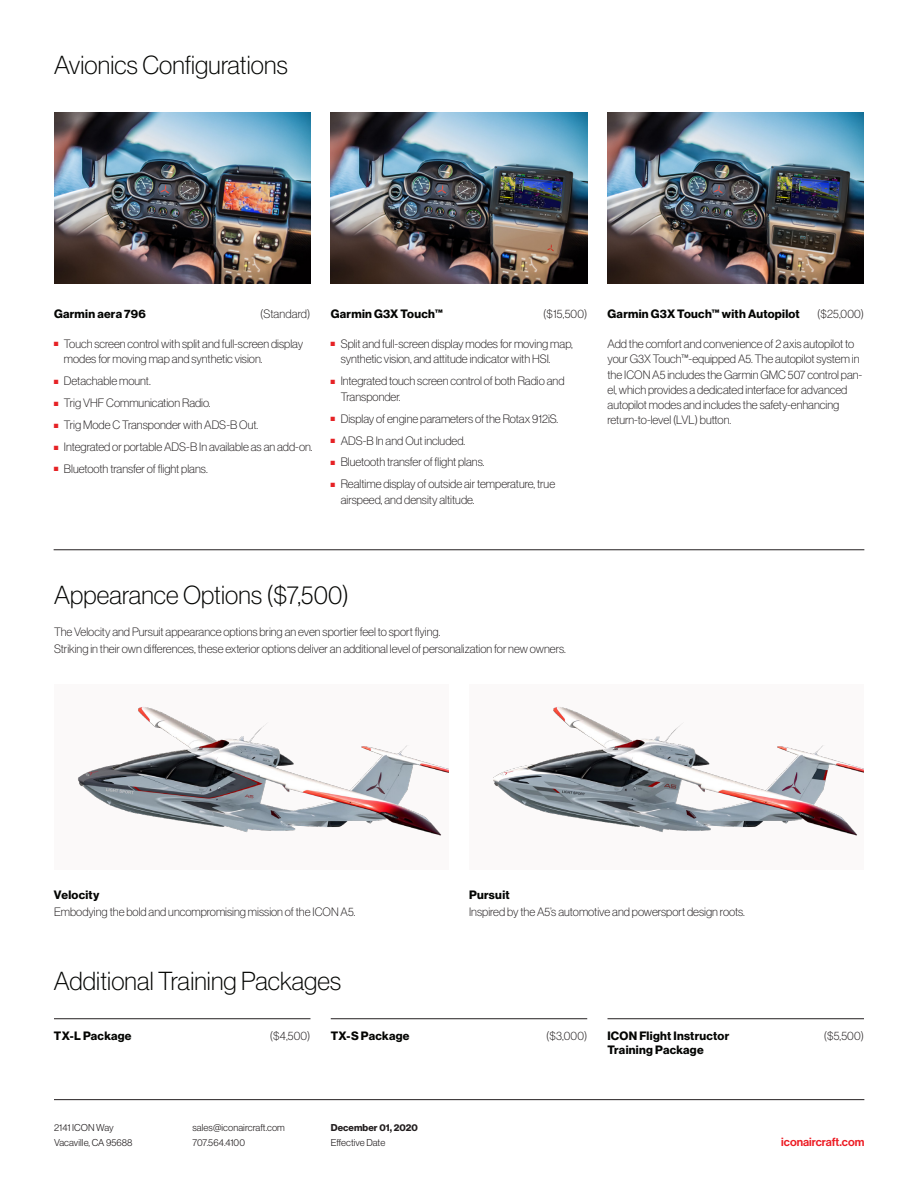
<style>
.page{position:relative;width:918px;height:1188px;background:#fff}
.page>*{position:absolute;margin:0;border:0;box-sizing:border-box;transform-origin:0 0}
.t1{font:25.5px "N Haas Grotesk DS Pro 35 X Lt";letter-spacing:.005em;color:#040503}
.t2{font:11.85px/15.3px "N Haas Grotesk DS Pro 35 X Lt";color:#231f20}
.t3{font:11.85px/14.2px "N Haas Grotesk DS Pro 75 Bd";letter-spacing:.025em;color:#040503}
.t4{font:11.7px "N Haas Grotesk DS Pro 65 Md";color:#ed1c24}
.t5{font:9.75px/15px "N Haas Grotesk DS Pro 45 Lt";letter-spacing:.005em;color:#231f20}
.t6{font:9.75px "N Haas Grotesk DS Pro 75 Bd";letter-spacing:.005em;color:#231f20}
.t7{font:9px "Impact";color:#e62225}
</style>
<div class="page">
<hr style="left:54px;top:1099px;width:810px;height:1px;background:#231f20">
<img style="left:331px;top:112px;width:256px;height:171px">
<img style="left:608px;top:112px;width:256px;height:171px">
<div style="left:469px;top:684px;width:395px;height:185px;background:#fbf9f9"></div>
<img style="left:493px;top:707px;width:371px;height:129px">
<div style="left:54px;top:684px;width:395px;height:185px;background:#fbf9f9"></div>
<img style="left:78px;top:707px;width:371px;height:129px">
<hr style="left:331px;top:1018px;width:256px;height:1px;background:#231f20">
<hr style="left:54px;top:550px;width:810px;height:1px;background:#231f20">
<hr style="left:54px;top:1018px;width:256px;height:1px;background:#231f20">
<hr style="left:608px;top:1018px;width:256px;height:1px;background:#231f20">
<img style="left:54px;top:112px;width:256px;height:171px">
<p class="t1" style="left:54px;top:50px;width:235px">Avionics Configurations</p>
<p class="t2" style="left:260px;top:306px;width:52px">(Standard)</p>
<p class="t2" style="left:543px;top:306px;width:46px">($15,500)</p>
<p class="t2" style="left:817px;top:306px;width:48px">($25,000)</p>
<p class="t2" style="left:64px;top:336px;width:241px">Touch screen control with split and full-screen display modes for moving map and synthetic vision.</p>
<p class="t2" style="left:64px;top:374px;width:88px">Detachable mount.</p>
<p class="t2" style="left:64px;top:395px;width:148px">Trig VHF Communication Radio.</p>
<p class="t2" style="left:64px;top:417px;width:196px">Trig Mode C Transponder with ADS-B Out.</p>
<p class="t2" style="left:64px;top:439px;width:250px">Integrated or portable ADS-B In available as an add-on.</p>
<p class="t2" style="left:64px;top:461px;width:145px">Bluetooth transfer of flight plans.</p>
<p class="t3" style="left:54px;top:307px;width:93px">Garmin aera 796</p>
<p class="t3" style="left:331px;top:307px;width:114px">Garmin G3X Touch™</p>
<p class="t3" style="left:608px;top:307px;width:194px">Garmin G3X Touch™ with Autopilot</p>
<p class="t2" style="left:341px;top:336px;width:234px">Split and full-screen display modes for moving map, synthetic vision, and attitude indicator with HSI.</p>
<p class="t2" style="left:341px;top:374px;width:225px">Integrated touch screen control of both Radio and<br>Transponder.</p>
<p class="t2" style="left:341px;top:411px;width:219px">Display of engine parameters of the Rotax 912iS.</p>
<p class="t2" style="left:341px;top:433px;width:126px">ADS-B In and Out included.</p>
<p class="t2" style="left:341px;top:455px;width:145px">Bluetooth transfer of flight plans.</p>
<p class="t2" style="left:341px;top:477px;width:216px">Realtime display of outside air temperature, true airspeed, and density altitude.</p>
<p class="t2" style="left:608px;top:336px;width:256px">Add the comfort and convenience of 2 axis autopilot to your G3X Touch™-equipped A5. The autopilot system in the ICON A5 includes the Garmin GMC 507 control pan&shy;el, which provides a dedicated interface for advanced autopilot modes and includes the safety-enhancing return-to-level (LVL) button.</p>
<p class="t7" style="left:53px;top:336px;width:7px">■</p>
<p class="t7" style="left:53px;top:373px;width:7px">■</p>
<p class="t7" style="left:53px;top:395px;width:7px">■</p>
<p class="t7" style="left:53px;top:417px;width:7px">■</p>
<p class="t7" style="left:53px;top:439px;width:7px">■</p>
<p class="t7" style="left:53px;top:461px;width:7px">■</p>
<p class="t7" style="left:330px;top:336px;width:7px">■</p>
<p class="t7" style="left:330px;top:373px;width:7px">■</p>
<p class="t7" style="left:330px;top:410px;width:7px">■</p>
<p class="t7" style="left:330px;top:432px;width:7px">■</p>
<p class="t7" style="left:330px;top:454px;width:7px">■</p>
<p class="t7" style="left:330px;top:476px;width:7px">■</p>
<p class="t1" style="left:54px;top:581px;width:297px">Appearance Options ($7,500)</p>
<p class="t2" style="left:54px;top:623px;width:513px;line-height:17.1px">The Velocity and Pursuit appearance options bring an even sportier feel to sport flying.<br>Striking in their own differences, these exterior options deliver an additional level of personalization for new owners.</p>
<p class="t3" style="left:54px;top:888px;width:47px">Velocity</p>
<p class="t3" style="left:469px;top:888px;width:42px">Pursuit</p>
<p class="t2" style="left:54px;top:905px;width:303px">Embodying the bold and uncompromising mission of the ICON A5.</p>
<p class="t2" style="left:469px;top:905px;width:277px">Inspired by the A5’s automotive and powersport design roots.</p>
<p class="t1" style="left:54px;top:967px;width:289px">Additional Training Packages</p>
<p class="t3" style="left:54px;top:1029px;width:79px">TX-L Package</p>
<p class="t2" style="left:270px;top:1028px;width:42px">($4,500)</p>
<p class="t3" style="left:331px;top:1029px;width:80px">TX-S Package</p>
<p class="t2" style="left:546px;top:1028px;width:42px">($3,000)</p>
<p class="t3" style="left:607px;top:1029px;width:123px">ICON Flight Instructor<br>Training Package</p>
<p class="t2" style="left:824px;top:1028px;width:42px">($5,500)</p>
<p class="t5" style="left:54px;top:1120px;width:80px">2141 ICON Way<br>Vacaville, CA 95688</p>
<p class="t5" style="left:192px;top:1120px;width:94px">sales@iconaircraft.com<br>707.564.4100</p>
<p class="t6" style="left:331px;top:1122px;width:89px">December 01, 2020</p>
<p class="t5" style="left:331px;top:1135px;width:56px">Effective Date</p>
<p class="t4" style="left:781px;top:1135px;width:85px">iconaircraft.com</p>
</div>
